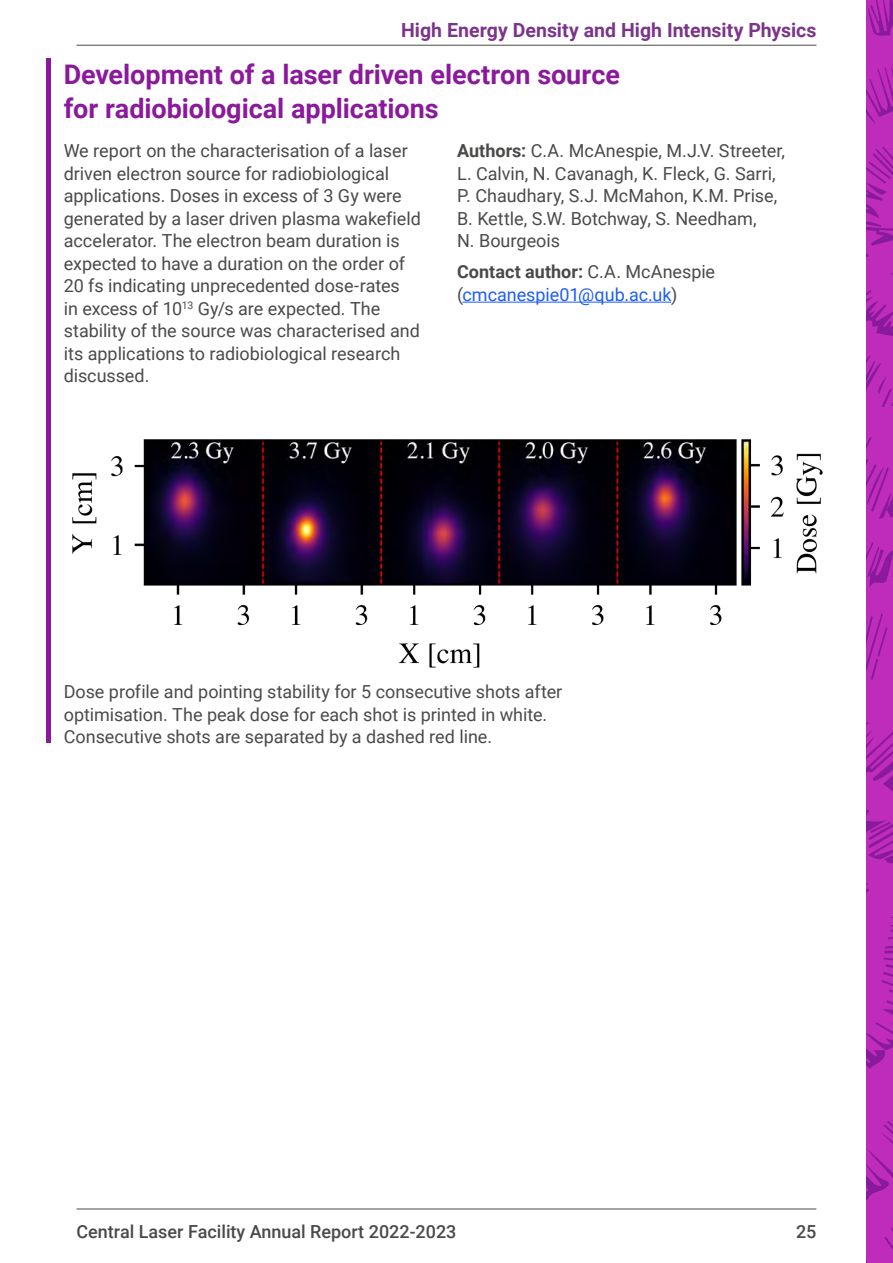
<style>
.page{position:relative;width:893px;height:1263px;background:#fff}
.page>*{position:absolute;margin:0;border:0;box-sizing:border-box;transform-origin:0 0}
.H2_experiment_titles{font:700 27px/33.8px "Roboto";color:#8a1a9b}
.t1{font:700 19.5px "Roboto";color:#7c348b}
.Body_copy{font:18px/22.5px "Roboto";color:#4a4a49}
.Body_copy_light{font:18px/22.5px "Roboto";letter-spacing:-.005em;color:#4a4a49}
.Body_copy-2{font:18px/22.5px "Roboto";color:#1e5df8}
.t2{font:500 18px "Roboto";color:#4a4a49}
.s1{font-weight:700}
.s2{font-weight:700;color:#4a4a49}
.s3{color:#4a4a49}
</style>
<div class="page">
<hr style="left:77px;top:1209px;width:739px;height:1px;background:#4a4a49">
<div style="left:866px;top:0;width:27px;height:1263px;background:#bf2bba"></div>
<svg style="left:867px;top:0;width:26px;height:36px"></svg>
<svg style="left:866px;top:66px;width:27px;height:57px"></svg>
<svg style="left:866px;top:437px;width:27px;height:82px"></svg>
<svg style="left:866px;top:290px;width:27px;height:46px"></svg>
<svg style="left:866px;top:146px;width:27px;height:129px"></svg>
<svg style="left:866px;top:613px;width:21px;height:67px"></svg>
<svg style="left:866px;top:356px;width:27px;height:51px"></svg>
<svg style="left:866px;top:1228px;width:27px;height:35px"></svg>
<svg style="left:866px;top:1121px;width:27px;height:79px"></svg>
<svg style="left:866px;top:722px;width:27px;height:142px"></svg>
<svg style="left:866px;top:883px;width:27px;height:186px"></svg>
<svg style="left:866px;top:542px;width:27px;height:46px"></svg>
<hr style="left:77px;top:45px;width:739px;height:1px;background:#4a4a49">
<hr style="left:462px;top:302px;width:209px;height:1px;background:#1e5df8">
<hr style="left:47px;top:58px;width:4px;height:685px;background:#8a1a9b">
<img style="left:72px;top:439px;width:751px;height:229px">
<p class="t1" style="left:401px;top:16px;width:417px">High Energy Density and High Intensity Physics</p>
<h2 class="H2_experiment_titles" style="left:64px;top:57px;width:558px">Development of a laser driven electron source for radiobiological applications</h2>
<p class="Body_copy" style="left:64px;top:139px;width:359px">We report on the characterisation of a laser driven electron source for radiobiological applications. Doses in excess of 3 Gy were generated by a laser driven plasma wakefield accelerator. The electron beam duration is expected to have a duration on the order of 20 fs indicating unprecedented dose-rates<br>in excess of 10<sup>13</sup> Gy/s are expected. The stability of the source was characterised and its applications to radiobiological research discussed.</p>
<p class="Body_copy" style="left:457px;top:139px;width:330px"><span class="s1">Authors:</span> C.A. McAnespie, M.J.V. Streeter, L. Calvin, N. Cavanagh, K. Fleck, G. Sarri, P. Chaudhary, S.J. McMahon, K.M. Prise, B. Kettle, S.W. Botchway, S. Needham,<br>N. Bourgeois</p>
<p class="Body_copy-2" style="left:457px;top:260px;width:260px"><span class="s2">Contact author:</span> <span class="s3">C.A. McAnespie (</span>cmcanespie01@qub.ac.uk<span class="s3">)</span></p>
<p class="Body_copy_light" style="left:64px;top:680px;width:500px">Dose profile and pointing stability for 5 consecutive shots after optimisation. The peak dose for each shot is printed in white.<br>Consecutive shots are separated by a dashed red line.</p>
<p class="t2" style="left:77px;top:1218px;width:381px">Central Laser Facility Annual Report 2022-2023</p>
<p class="t2" style="left:796px;top:1218px;width:22px">25</p>
</div>
